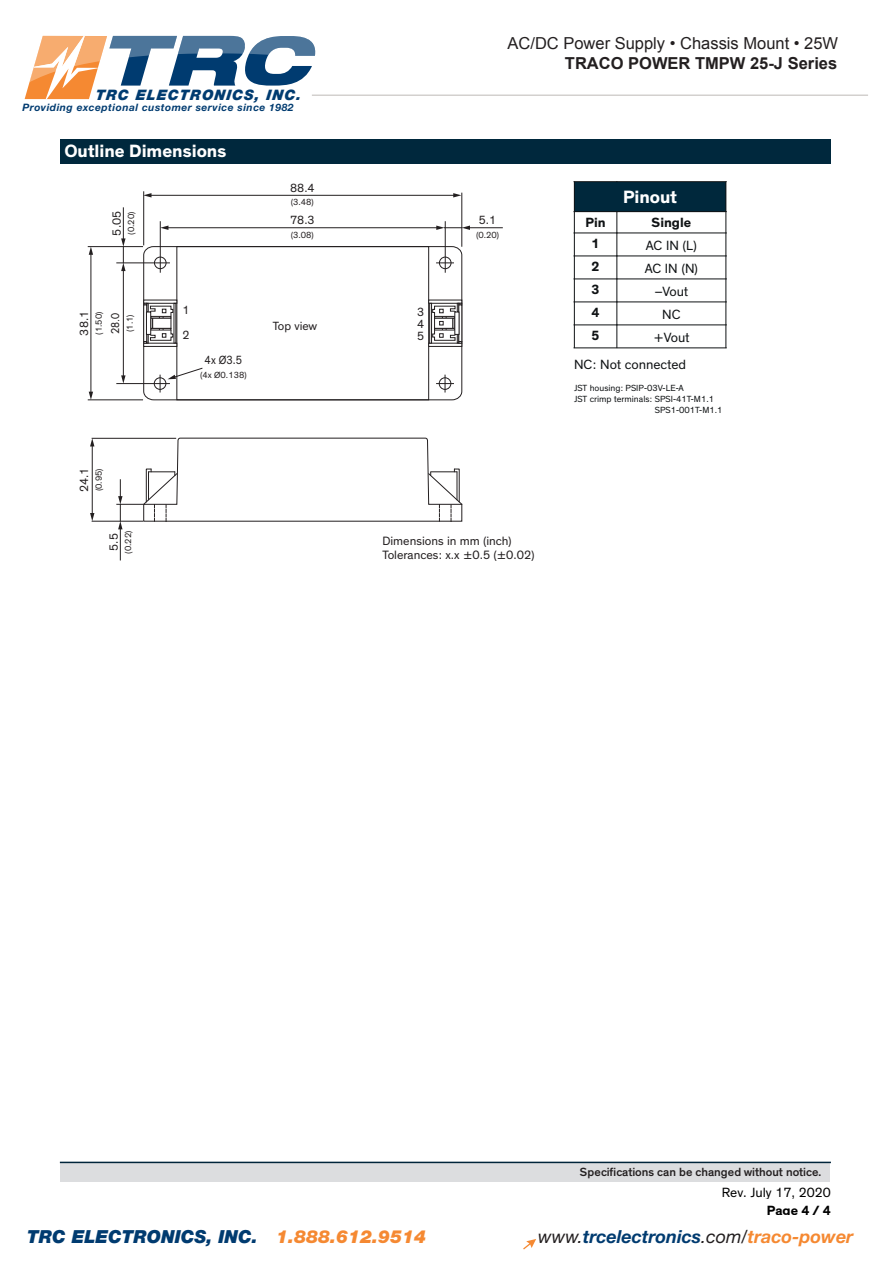
<style>
.page{position:relative;width:891px;height:1269px;background:#fff}
.page>*{position:absolute;margin:0;border:0;box-sizing:border-box;transform-origin:0 0}
.t1{font:700 18.15px "Theinhardt";color:#fff}
.t2{font:700 18.15px "Theinhardt";letter-spacing:-.005em;color:#fff}
.t3{font:italic 700 18px "Helvetica Neue LT Std";color:#003b70}
.t4{font:italic 900 18px "Helvetica Neue LT Std";color:#003b70}
.t5{font:16.5px/19.8px "Arial";color:#231f20;text-align:right}
.t6{font:italic 900 14.4px "Helvetica Neue LT Std";letter-spacing:.07em;color:#003b70}
.t7{font:13.65px/27.3px "Theinhardt";color:#101315;text-align:right}
.t8{font:13.65px/18.1px "Theinhardt";color:#000;text-align:right}
.t9{font:700 13.65px "Theinhardt";color:#101315}
.t10{font:12.3px/14.7px "Theinhardt";color:#231f20}
.t11{font:12.15px "Theinhardt";color:#231f20}
.t12{font:12.15px "Theinhardt";color:#231f20;scale:.9 1}
.t13{font:500 12px "Theinhardt";color:#231f20}
.t14{font:10.5px "Futura";color:#231f20}
.t15{font:italic 700 10.2px "Helvetica Neue LT Std";letter-spacing:.05em;color:#003b70}
.t16{font:9px "Theinhardt";color:#101315}
.t17{font:9px "Theinhardt";color:#231f20}
.s1{font-weight:700}
.s2{color:#f58932}
.s3{font-weight:400;color:#231f20}
</style>
<div class="page">
<hr style="left:312px;top:94px;width:556px;height:2px;background:#d3d0ce">
<svg style="left:24px;top:35px;width:294px;height:65px"></svg>
<svg style="left:523px;top:1239px;width:13px;height:11px"></svg>
<div style="left:60px;top:140px;width:771px;height:24px;background:#00283d"></div>
<svg style="left:143px;top:246px;width:320px;height:112px"></svg>
<div style="left:176px;top:246px;width:253px;height:154px;border:1px solid #231f20"></div>
<svg style="left:143px;top:358px;width:320px;height:164px"></svg>
<hr style="left:445px;top:222px;width:1px;height:50px;background:#231f20">
<hr style="left:160px;top:222px;width:1px;height:50px;background:#231f20">
<hr style="left:167px;top:227px;width:271px;height:1px;background:#231f20">
<svg style="left:160px;top:226px;width:8px;height:4px"></svg>
<hr style="left:150px;top:195px;width:305px;height:1px;background:#231f20">
<svg style="left:144px;top:193px;width:8px;height:5px"></svg>
<svg style="left:453px;top:193px;width:8px;height:5px"></svg>
<hr style="left:143px;top:192px;width:1px;height:53px;background:#231f20">
<hr style="left:462px;top:193px;width:1px;height:53px;background:#231f20">
<hr style="left:88px;top:400px;width:55px;height:1px;background:#231f20">
<hr style="left:88px;top:246px;width:55px;height:1px;background:#231f20">
<hr style="left:123px;top:270px;width:1px;height:107px;background:#231f20">
<svg style="left:121px;top:375px;width:5px;height:8px"></svg>
<hr style="left:91px;top:253px;width:1px;height:140px;background:#231f20">
<svg style="left:89px;top:392px;width:4px;height:8px"></svg>
<svg style="left:89px;top:247px;width:4px;height:8px"></svg>
<hr style="left:117px;top:263px;width:52px;height:1px;background:#231f20">
<hr style="left:469px;top:227px;width:33px;height:1px;background:#231f20">
<hr style="left:117px;top:383px;width:52px;height:1px;background:#231f20">
<hr style="left:92px;top:521px;width:51px;height:1px;background:#231f20">
<hr style="left:92px;top:438px;width:84px;height:1px;background:#231f20">
<hr style="left:120px;top:528px;width:1px;height:32px;background:#231f20">
<hr style="left:123px;top:208px;width:1px;height:32px;background:#231f20">
<hr style="left:92px;top:445px;width:1px;height:70px;background:#231f20">
<svg style="left:90px;top:513px;width:4px;height:8px"></svg>
<svg style="left:90px;top:438px;width:4px;height:8px"></svg>
<svg style="left:168px;top:368px;width:34px;height:11px"></svg>
<svg style="left:436px;top:226px;width:34px;height:4px"></svg>
<svg style="left:121px;top:238px;width:5px;height:33px"></svg>
<div style="left:154px;top:257px;width:12px;height:12px;border:1px solid #231f20;border-radius:50%"></div>
<div style="left:439px;top:257px;width:12px;height:12px;border:1px solid #231f20;border-radius:50%"></div>
<div style="left:154px;top:377px;width:12px;height:13px;border:1px solid #231f20;border-radius:50%"></div>
<svg style="left:117px;top:468px;width:61px;height:61px"></svg>
<svg style="left:428px;top:468px;width:35px;height:54px"></svg>
<svg style="left:143px;top:300px;width:34px;height:4px"></svg>
<svg style="left:143px;top:343px;width:34px;height:4px"></svg>
<hr style="left:174px;top:303px;width:2px;height:41px;background:#fff">
<svg style="left:143px;top:303px;width:31px;height:41px"></svg>
<svg style="left:428px;top:343px;width:34px;height:4px"></svg>
<svg style="left:428px;top:300px;width:34px;height:4px"></svg>
<div style="left:429px;top:303px;width:3px;height:41px;background:#fff;border:1px solid #231f20"></div>
<svg style="left:432px;top:303px;width:30px;height:41px"></svg>
<svg style="left:160px;top:375px;width:1px;height:18px"></svg>
<svg style="left:436px;top:375px;width:18px;height:18px"></svg>
<svg style="left:436px;top:263px;width:18px;height:1px"></svg>
<div style="left:574px;top:182px;width:152px;height:30px;background:#00283c"></div>
<hr style="left:574px;top:181px;width:43px;height:1px;background:#101315">
<hr style="left:617px;top:181px;width:109px;height:1px;background:#101315">
<hr style="left:574px;top:211px;width:43px;height:1px;background:#101315">
<hr style="left:617px;top:211px;width:109px;height:1px;background:#101315">
<hr style="left:574px;top:233px;width:43px;height:1px;background:#101315">
<hr style="left:617px;top:233px;width:109px;height:1px;background:#101315">
<hr style="left:574px;top:256px;width:43px;height:1px;background:#101315">
<hr style="left:617px;top:256px;width:109px;height:1px;background:#101315">
<hr style="left:574px;top:279px;width:43px;height:1px;background:#101315">
<hr style="left:617px;top:279px;width:109px;height:1px;background:#101315">
<hr style="left:574px;top:302px;width:43px;height:1px;background:#101315">
<hr style="left:617px;top:302px;width:109px;height:1px;background:#101315">
<hr style="left:574px;top:325px;width:43px;height:1px;background:#101315">
<svg style="left:574px;top:182px;width:1px;height:166px"></svg>
<hr style="left:617px;top:325px;width:109px;height:1px;background:#101315">
<svg style="left:617px;top:212px;width:1px;height:136px"></svg>
<svg style="left:726px;top:182px;width:1px;height:166px"></svg>
<hr style="left:574px;top:348px;width:152px;height:1px;background:#101315">
<div style="left:61px;top:1162px;width:769px;height:19px;background:#dcdddf"></div>
<hr style="left:61px;top:1162px;width:769px;height:1px;background:#00243a">
<p class="t6" style="left:95px;top:86px;width:209px">TRC ELECTRONICS, INC.</p>
<p class="t15" style="left:22px;top:101px;width:273px">Providing exceptional customer service since 1982</p>
<p class="t1" style="left:64px;top:140px;width:164px">Outline Dimensions</p>
<p class="t11" style="left:112px;top:236px;width:26px;rotate:-90deg">5.05</p>
<p class="t17" style="left:128px;top:235px;width:25px;rotate:-90deg">(0.20)</p>
<p class="t11" style="left:290px;top:183px;width:26px">88.4</p>
<p class="t17" style="left:291px;top:199px;width:25px">(3.48)</p>
<p class="t11" style="left:290px;top:216px;width:26px">78.3</p>
<p class="t17" style="left:291px;top:231px;width:25px">(3.08)</p>
<p class="t11" style="left:80px;top:336px;width:26px;rotate:-90deg">38.1</p>
<p class="t17" style="left:95px;top:335px;width:25px;rotate:-90deg">(1.50)</p>
<p class="t14" style="left:109px;top:334px;width:23px;rotate:-90deg">28.0</p>
<p class="t17" style="left:126px;top:332px;width:19px;rotate:-90deg">(1.1)</p>
<p class="t11" style="left:183px;top:306px;width:9px">1</p>
<p class="t11" style="left:183px;top:331px;width:9px">2</p>
<p class="t12" style="left:205px;top:356px;width:43px">4x Ø3.5</p>
<p class="t17" style="left:200px;top:372px;width:48px">(4x Ø0.138)</p>
<p class="t11" style="left:273px;top:322px;width:46px">Top view</p>
<p class="t11" style="left:79px;top:492px;width:26px;rotate:-90deg">24.1</p>
<p class="t17" style="left:95px;top:491px;width:25px;rotate:-90deg">(0.95)</p>
<p class="t11" style="left:109px;top:551px;width:19px;rotate:-90deg">5.5</p>
<p class="t17" style="left:125px;top:554px;width:25px;rotate:-90deg">(0.22)</p>
<p class="t5" style="left:508px;top:34px;width:332px">AC/DC Power Supply • Chassis Mount • 25W<br><span class="s1">TRACO POWER TMPW 25-J Series</span></p>
<p class="t11" style="left:417px;top:307px;width:9px">3</p>
<p class="t11" style="left:417px;top:319px;width:9px">4</p>
<p class="t11" style="left:417px;top:332px;width:9px">5</p>
<p class="t11" style="left:479px;top:216px;width:19px">5.1</p>
<p class="t17" style="left:476px;top:232px;width:25px">(0.20)</p>
<p class="t2" style="left:623px;top:190px;width:55px">Pinout</p>
<p class="t9" style="left:586px;top:217px;width:22px">Pin</p>
<p class="t9" style="left:652px;top:217px;width:41px">Single</p>
<p class="t9" style="left:592px;top:239px;width:10px">1</p>
<p class="t7" style="left:646px;top:233px;width:53px">AC IN (L)</p>
<p class="t9" style="left:592px;top:262px;width:10px">2</p>
<p class="t7" style="left:645px;top:256px;width:55px">AC IN (N)</p>
<p class="t9" style="left:592px;top:285px;width:10px">3</p>
<p class="t7" style="left:655px;top:279px;width:35px">–Vout</p>
<p class="t9" style="left:592px;top:308px;width:10px">4</p>
<p class="t7" style="left:662px;top:302px;width:20px">NC</p>
<p class="t9" style="left:592px;top:331px;width:10px">5</p>
<p class="t7" style="left:574px;top:325px;width:117px">+Vout<br>NC: Not connected</p>
<p class="t16" style="left:574px;top:385px;width:111px">JST housing: PSIP-03V-LE-A</p>
<p class="t16" style="left:574px;top:395px;width:142px">JST crimp terminals: SPSI-41T-M1.1</p>
<p class="t16" style="left:655px;top:406px;width:69px">SPS1-001T-M1.1</p>
<p class="t10" style="left:382px;top:534px;width:154px">Dimensions in mm (inch)<br>Tolerances: x.x ±0.5 (±0.02)</p>
<p class="t13" style="left:580px;top:1167px;width:243px">Specifications can be changed without notice.</p>
<p class="t8" style="left:722px;top:1183px;width:110px">Rev. July 17, 2020<br><span class="s1">Page 4 / 4</span></p>
<p class="t4" style="left:27px;top:1225px;width:401px">TRC ELECTRONICS, INC. <span class="s2">1.888.612.9514</span></p>
<p class="t3" style="left:538px;top:1225px;width:317px"><span class="s3">www.</span>trcelectronics<span class="s3">.com/</span><span class="s2">traco-power</span></p>
</div>
